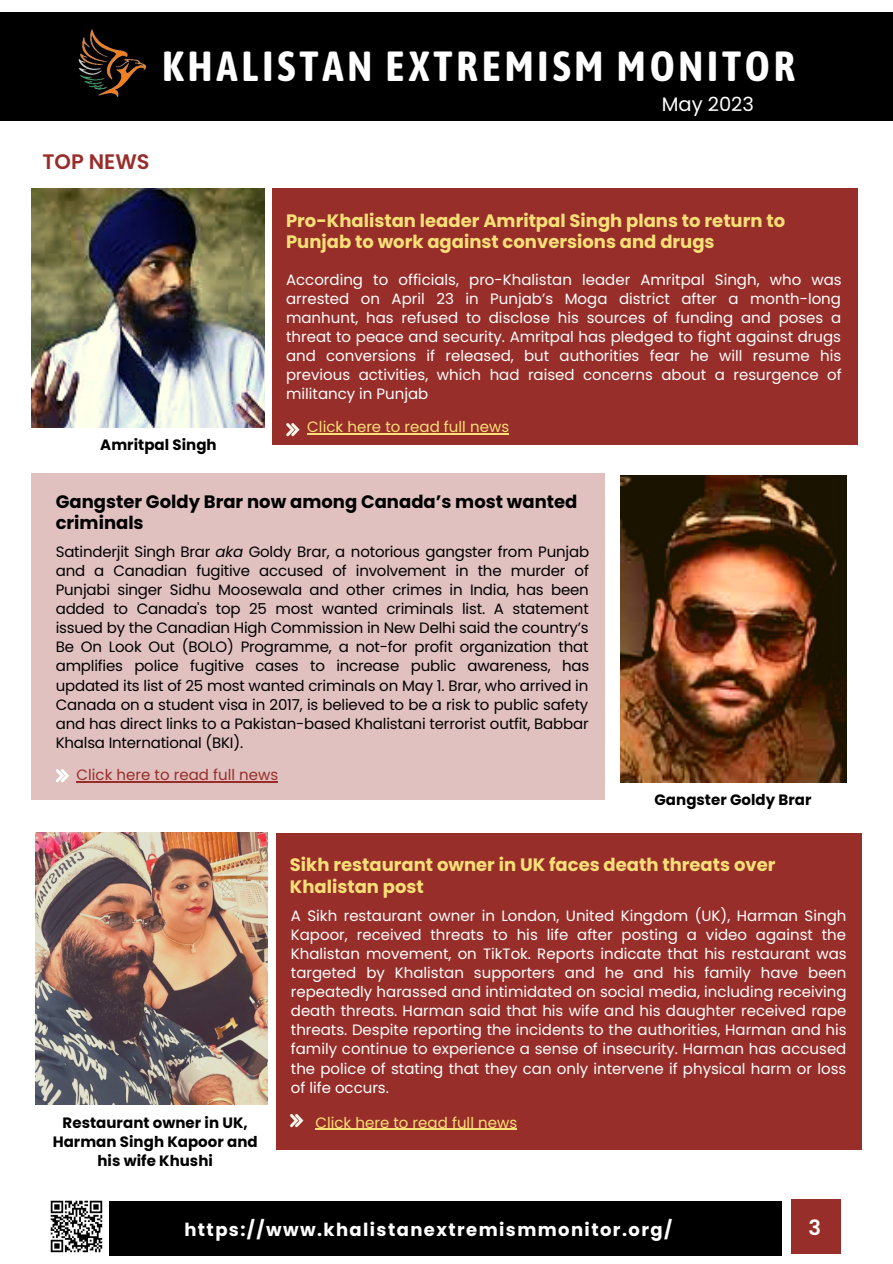
<style>
.page{position:relative;width:893px;height:1264px;background:#fff}
.page>*{position:absolute;margin:0;border:0;box-sizing:border-box;transform-origin:0 0}
.t1{font:700 42px "Asap Condensed";letter-spacing:.09em;color:#fff}
.t2{font:600 21px "Poppins";color:#982e2a}
.t3{font:600 21px "Poppins";color:#fff}
.t4{font:19.5px "Poppins";color:#fff}
.t5{font:700 18px/21.3px "Poppins";color:#f8df77}
.t6{font:700 18px/21.3px "Poppins";color:#000}
.t7{font:700 18px "Poppins";letter-spacing:.08em;color:#fff}
.t8{font:15px/19px "Poppins";color:#fff;text-align:justify}
.t9{font:15px/19px "Poppins";letter-spacing:-.015em;color:#000;text-align:justify}
.t10{font:700 15px/19px "Poppins";letter-spacing:.005em;color:#000;text-align:center}
.t11{font:15px "Poppins";letter-spacing:.005em;color:#f8df77}
.t12{font:15px "Poppins";letter-spacing:.005em;color:#982e2a}
.s1{font-style:italic}
</style>
<div class="page">
<div style="left:0;top:12px;width:892px;height:108px;background:#000"></div>
<img style="left:78px;top:29px;width:67px;height:68px">
<div style="left:109px;top:1201px;width:672px;height:54px;background:#000"></div>
<div style="left:791px;top:1199px;width:49px;height:54px;background:#982e2a"></div>
<img style="left:50px;top:1200px;width:53px;height:53px">
<div style="left:272px;top:188px;width:585px;height:256px;background:#982e2a"></div>
<svg style="left:286px;top:423px;width:13px;height:13px"></svg>
<div style="left:31px;top:473px;width:573px;height:327px;background:#e0c1c0"></div>
<img style="left:31px;top:188px;width:233px;height:240px">
<img style="left:620px;top:475px;width:226px;height:307px">
<svg style="left:56px;top:769px;width:13px;height:13px"></svg>
<div style="left:276px;top:832px;width:585px;height:317px;background:#982e2a"></div>
<svg style="left:290px;top:1114px;width:13px;height:13px"></svg>
<img style="left:35px;top:832px;width:233px;height:272px">
<hr style="left:307px;top:433px;width:202px;height:1px;background:#f8df77">
<hr style="left:76px;top:781px;width:202px;height:1px;background:#982e2a">
<hr style="left:315px;top:1128px;width:202px;height:1px;background:#f8df77">
<p class="t2" style="left:42px;top:147px;width:109px">TOP NEWS</p>
<p class="t1" style="left:162px;top:42px;width:634px">KHALISTAN EXTREMISM MONITOR</p>
<p class="t4" style="left:661px;top:90px;width:94px">May 2023</p>
<p class="t5" style="left:286px;top:210px;width:500px">Pro-Khalistan leader Amritpal Singh plans to return to<br>Punjab to work against conversions and drugs</p>
<p class="t8" style="left:286px;top:270px;width:557px">According to officials, pro-Khalistan leader Amritpal Singh, who was arrested on April 23 in Punjab’s Moga district after a month-long manhunt, has refused to disclose his sources of funding and poses a threat to peace and security. Amritpal has pledged to fight against drugs and conversions if released, but authorities fear he will resume his previous activities, which had raised concerns about a resurgence of militancy in Punjab</p>
<p class="t11" style="left:307px;top:416px;width:203px">Click here to read full news</p>
<p class="t10" style="left:100px;top:435px;width:118px">Amritpal Singh</p>
<p class="t6" style="left:56px;top:490px;width:523px">Gangster Goldy Brar now among Canada’s most wanted criminals</p>
<p class="t9" style="left:56px;top:542px;width:535px">Satinderjit Singh Brar <span class="s1">aka</span> Goldy Brar, a notorious gangster from Punjab and a Canadian fugitive accused of involvement in the murder of Punjabi singer Sidhu Moosewala and other crimes in India, has been added to Canada's top 25 most wanted criminals list. A statement issued by the Canadian High Commission in New Delhi said the country’s Be On Look Out (BOLO) Programme, a not-for profit organization that amplifies police fugitive cases to increase public awareness, has updated its list of 25 most wanted criminals on May 1. Brar, who arrived in Canada on a student visa in 2017, is believed to be a risk to public safety and has direct links to a Pakistan-based Khalistani terrorist outfit, Babbar Khalsa International (BKI).</p>
<p class="t12" style="left:76px;top:764px;width:203px">Click here to read full news</p>
<p class="t10" style="left:654px;top:790px;width:158px">Gangster Goldy Brar</p>
<p class="t5" style="left:290px;top:854px;width:487px">Sikh restaurant owner in UK faces death threats over<br>Khalistan post</p>
<p class="t8" style="left:291px;top:905px;width:557px">A Sikh restaurant owner in London, United Kingdom (UK), Harman Singh Kapoor, received threats to his life after posting a video against the Khalistan movement, on TikTok. Reports indicate that his restaurant was targeted by Khalistan supporters and he and his family have been repeatedly harassed and intimidated on social media, including receiving death threats. Harman said that his wife and his daughter received rape threats. Despite reporting the incidents to the authorities, Harman and his family continue to experience a sense of insecurity. Harman has accused the police of stating that they can only intervene if physical harm or loss of life occurs.</p>
<p class="t10" style="left:63px;top:1112px;width:187px">Restaurant owner in UK,</p>
<p class="t11" style="left:315px;top:1111px;width:203px">Click here to read full news</p>
<p class="t10" style="left:53px;top:1132px;width:206px">Harman Singh Kapoor and his wife Khushi</p>
<p class="t7" style="left:184px;top:1217px;width:489px">https://www.khalistanextremismmonitor.org/</p>
<p class="t3" style="left:808px;top:1212px;width:14px">3</p>
</div>
